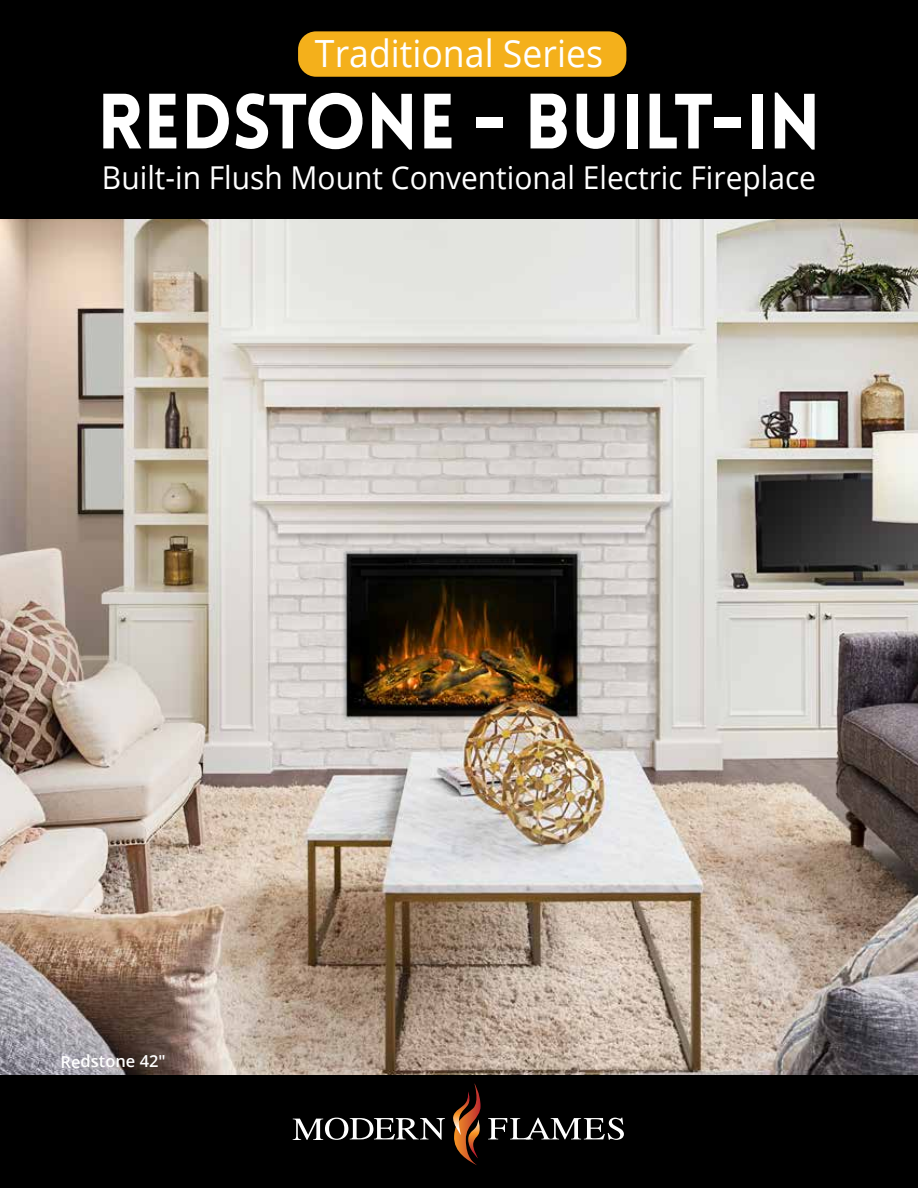
<style>
.page{position:relative;width:918px;height:1188px;background:#fff}
.page>*{position:absolute;margin:0;border:0;box-sizing:border-box;transform-origin:0 0}
.t1{font:900 76.5px "Lovelo";letter-spacing:.005em;color:#fff;scale:.96 1}
.t2{font:37.5px "Open Sans";color:#fff;scale:.95 1}
.t3{font:31.5px "Open Sans";color:#fff;scale:.95 1}
.t4{font:600 16.5px "Open Sans";letter-spacing:-.005em;color:#fff}
</style>
<div class="page">
<img style="left:0;top:218px;width:918px;height:857px">
<div style="left:0;top:0;width:918px;height:218px;background:#000"></div>
<div style="left:298px;top:31px;width:328px;height:46px;background:#f4b01b;border-radius:18px"></div>
<div style="left:0;top:1075px;width:918px;height:113px;background:#000"></div>
<svg style="left:453px;top:1083px;width:28px;height:82px"></svg>
<svg style="left:293px;top:1118px;width:152px;height:22px"></svg>
<svg style="left:488px;top:1118px;width:136px;height:22px"></svg>
<p class="t2" style="left:315px;top:28px;width:305px">Traditional Series</p>
<h1 class="t1" style="left:97px;top:74px;width:755px">REDSTONE - BUILT-IN</h1>
<p class="t3" style="left:102px;top:156px;width:753px">Built-in Flush Mount Conventional Electric Fireplace</p>
<p class="t4" style="left:61px;top:1050px;width:107px">Redstone 42"</p>
</div>
